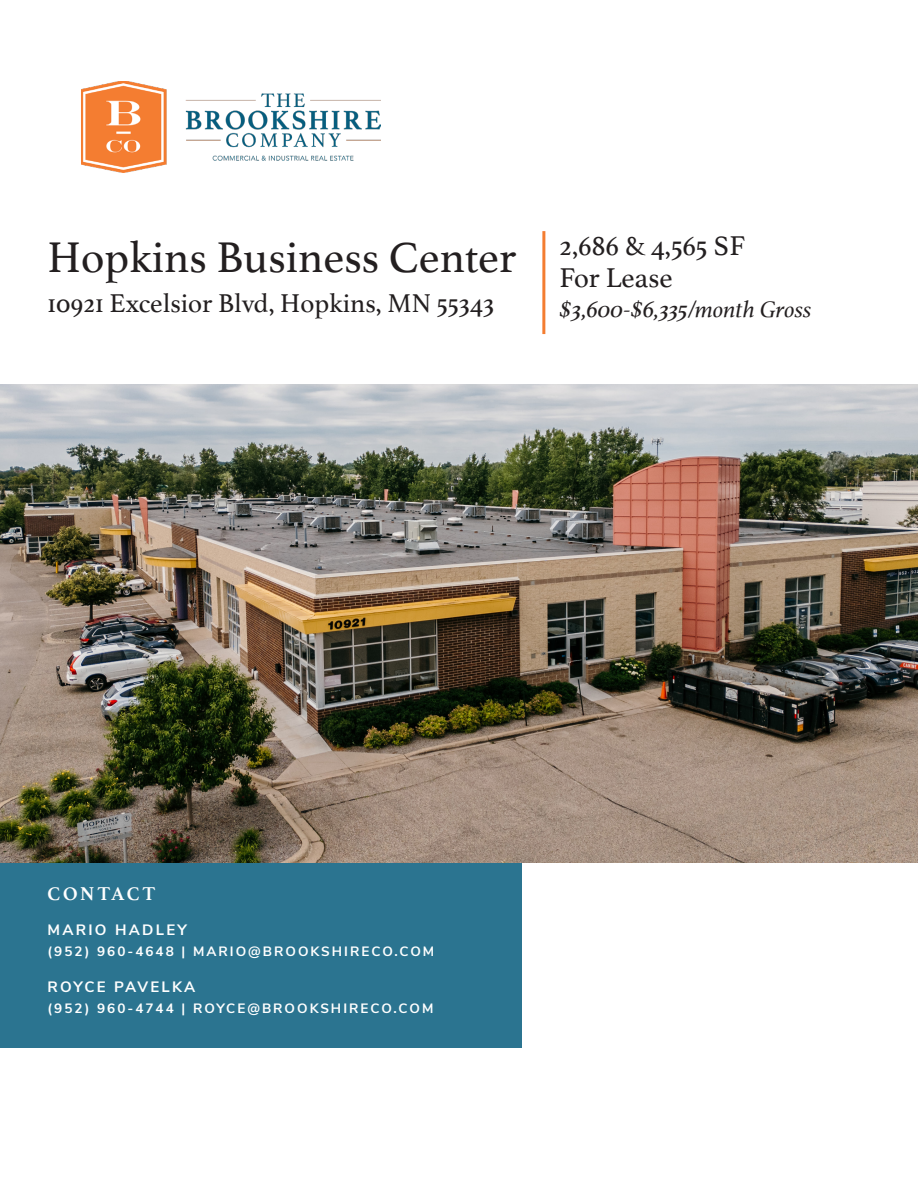
<style>
.page{position:relative;width:918px;height:1188px;background:#fff}
.page>*{position:absolute;margin:0;border:0;box-sizing:border-box;transform-origin:0 0}
.t1{font:45px "Athelas";color:#231f20}
.t2{font:28.5px "Athelas";color:#231f20}
.t3{font:27px "Athelas";color:#231f20}
.t4{font:italic 24px "Athelas";color:#231f20}
.t5{font:700 19.5px "Athelas";letter-spacing:.14em;color:#fff}
.t6{font:700 15px "Nunito Sans";letter-spacing:.15em;color:#fff}
.t7{font:700 13.5px "Nunito Sans";letter-spacing:.15em;color:#fff}
</style>
<div class="page">
<img style="left:0;top:384px;width:918px;height:479px">
<div style="left:0;top:863px;width:521px;height:184px;background:#2b7490"></div>
<img style="left:81px;top:81px;width:299px;height:92px">
<hr style="left:542px;top:231px;width:3px;height:103px;background:#f47d31">
<p class="t1" style="left:48px;top:221px;width:470px">Hopkins Business Center</p>
<p class="t3" style="left:48px;top:282px;width:448px">10921 Excelsior Blvd, Hopkins, MN 55343</p>
<p class="t2" style="left:560px;top:223px;width:187px">2,686 &amp; 4,565 SF</p>
<p class="t2" style="left:560px;top:255px;width:115px">For Lease</p>
<p class="t4" style="left:560px;top:291px;width:253px">$3,600-$6,335/month Gross</p>
<p class="t5" style="left:48px;top:878px;width:109px">CONTACT</p>
<p class="t6" style="left:48px;top:919px;width:141px">MARIO HADLEY</p>
<p class="t7" style="left:48px;top:942px;width:388px">(952) 960-4648 | MARIO@BROOKSHIRECO.COM</p>
<p class="t6" style="left:48px;top:975px;width:149px">ROYCE PAVELKA</p>
<p class="t7" style="left:48px;top:998px;width:387px">(952) 960-4744 | ROYCE@BROOKSHIRECO.COM</p>
</div>
